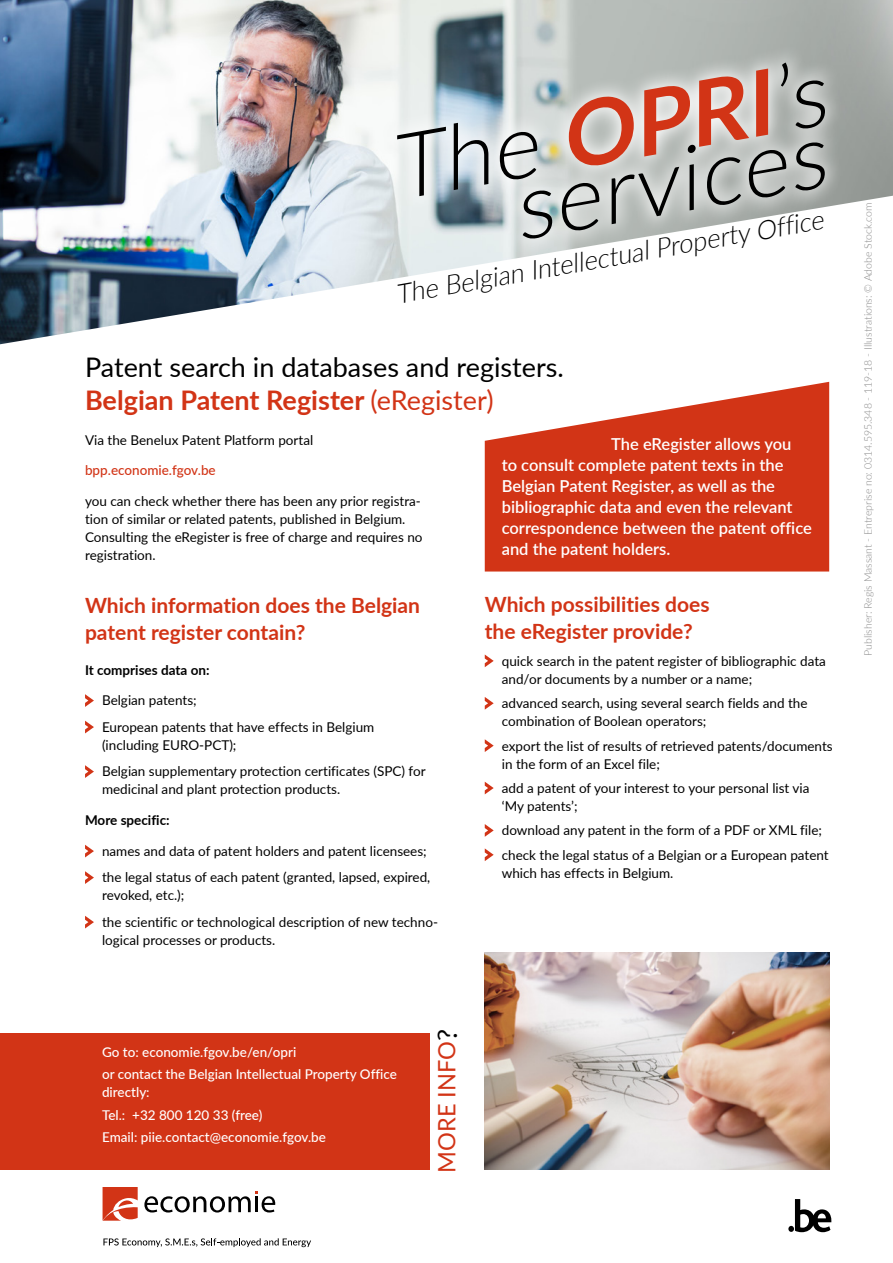
<style>
.page{position:relative;width:893px;height:1263px;background:#fff}
.page>*{position:absolute;margin:0;border:0;box-sizing:border-box;transform-origin:0 0}
.t1{font:italic 300 90px "Lato";color:#000}
.t2{font:27px/33px "Lato";color:#000}
.t3{font:italic 300 27px "Lato";color:#000;scale:.95 1}
.t4{font:24px "Lato";color:#d23416}
.t5{font:700 21px/27px "Lato";color:#d23416}
.t6{font:600 16.5px/21px "Lato";color:#fff}
.t7{font:13.5px/18px "Lato";color:#000}
.t8{font:500 13.5px/18px "Lato";color:#fff}
.t9{font:700 13.5px "Lato";color:#000}
.t10{font:500 13.5px "Lato";color:#d23416}
.t11{font:300 10.5px "Lato";color:#878787}
.s1{font-weight:700;color:#d23416}
.s2{color:#d23416}
.s3{font-size:27px;color:#000}
</style>
<div class="page">
<img style="left:0;top:0;width:893px;height:344px">
<svg style="left:788px;top:1199px;width:43px;height:33px"></svg>
<svg style="left:85px;top:694px;width:9px;height:13px"></svg>
<svg style="left:85px;top:721px;width:9px;height:12px"></svg>
<svg style="left:85px;top:765px;width:9px;height:13px"></svg>
<svg style="left:85px;top:845px;width:9px;height:12px"></svg>
<svg style="left:85px;top:871px;width:9px;height:13px"></svg>
<svg style="left:85px;top:916px;width:9px;height:12px"></svg>
<svg style="left:485px;top:654px;width:9px;height:13px"></svg>
<svg style="left:485px;top:697px;width:9px;height:13px"></svg>
<svg style="left:485px;top:739px;width:9px;height:13px"></svg>
<svg style="left:485px;top:782px;width:9px;height:12px"></svg>
<svg style="left:485px;top:824px;width:9px;height:13px"></svg>
<svg style="left:485px;top:848px;width:9px;height:13px"></svg>
<svg style="left:485px;top:382px;width:344px;height:189px;fill:#d23416"></svg>
<div style="left:0;top:1033px;width:429px;height:136px;background:#d23416"></div>
<svg style="left:378px;top:32px;width:466px;height:254px"></svg>
<img style="left:485px;top:952px;width:344px;height:217px">
<svg style="left:103px;top:1238px;width:208px;height:9px"></svg>
<svg style="left:144px;top:1191px;width:131px;height:21px"></svg>
<svg style="left:103px;top:1187px;width:35px;height:34px"></svg>
<p class="t1" style="left:379px;top:107px;width:441px;rotate:-10deg">The <span class="s1">OPRI</span>’s</p>
<p class="t1" style="left:502px;top:147px;width:317px;rotate:-10deg">services</p>
<p class="t3" style="left:392px;top:276px;width:458px;rotate:-10deg">The Belgian Intellectual Property Office</p>
<p class="t2" style="left:85px;top:350px;width:480px">Patent search in databases and registers.<br><span class="s1">Belgian Patent Register</span> <span class="s2">(eRegister)</span></p>
<p class="t7" style="left:85px;top:430px;width:230px">Via the Benelux Patent Platform portal</p>
<p class="t10" style="left:85px;top:461px;width:132px">bpp.economie.fgov.be</p>
<p class="t7" style="left:85px;top:492px;width:339px">you can check whether there has been any prior registra&shy;tion of similar or related patents, published in Belgium.<br>Consulting the eRegister is free of charge and requires no registration.</p>
<p class="t5" style="left:85px;top:591px;width:337px">Which information does the Belgian patent register contain?</p>
<p class="t9" style="left:85px;top:660px;width:126px">It comprises data on:</p>
<p class="t7" style="left:102px;top:691px;width:96px">Belgian patents;</p>
<p class="t7" style="left:102px;top:717px;width:274px">European patents that have effects in Belgium (including EURO-PCT);</p>
<p class="t7" style="left:102px;top:762px;width:325px">Belgian supplementary protection certificates (SPC) for medicinal and plant protection products.</p>
<p class="t9" style="left:85px;top:810px;width:86px">More specific:</p>
<p class="t7" style="left:102px;top:841px;width:326px">names and data of patent holders and patent licensees;</p>
<p class="t7" style="left:102px;top:868px;width:330px">the legal status of each patent (granted, lapsed, expired, revoked, etc.);</p>
<p class="t7" style="left:102px;top:912px;width:337px">the scientific or technological description of new techno&shy;logical processes or products.</p>
<p class="t6" style="left:502px;top:433px;width:312px;text-indent:110px">The eRegister allows you<br>to consult complete patent texts in the Belgian Patent Register, as well as the bibliographic data and even the relevant correspondence between the patent office and the patent holders.</p>
<p class="t5" style="left:485px;top:590px;width:226px">Which possibilities does the eRegister provide?</p>
<p class="t7" style="left:502px;top:651px;width:326px">quick search in the patent register of bibliographic data and/or documents by a number or a name;</p>
<p class="t7" style="left:502px;top:694px;width:307px">advanced search, using several search fields and the combination of Boolean operators;</p>
<p class="t7" style="left:502px;top:736px;width:332px">export the list of results of retrieved patents/documents in the form of an Excel file;</p>
<p class="t7" style="left:502px;top:778px;width:309px">add a patent of your interest to your personal list via ‘My patents’;</p>
<p class="t7" style="left:502px;top:821px;width:322px">download any patent in the form of a PDF or XML file;</p>
<p class="t7" style="left:502px;top:845px;width:329px">check the legal status of a Belgian or a European patent which has effects in Belgium.</p>
<p class="t11" style="left:861px;top:656px;width:455px;rotate:-90deg">Publisher: Regis Massant - Entreprise no: 0314.595.348 - 119-18 - Illustrations: © Adobe Stock.com</p>
<p class="t8" style="left:102px;top:1042px;width:196px">Go to: economie.fgov.be/en/opri</p>
<p class="t8" style="left:102px;top:1065px;width:296px">or contact the Belgian Intellectual Property Office directly:</p>
<p class="t8" style="left:102px;top:1105px;width:162px">Tel.: +32 800 120 33 (free)</p>
<p class="t8" style="left:102px;top:1127px;width:225px">Email: piie.contact@economie.fgov.be</p>
<p class="t4" style="left:430px;top:1172px;width:145px;rotate:-90deg">MORE INFO<span class="s3">?</span></p>
</div>
